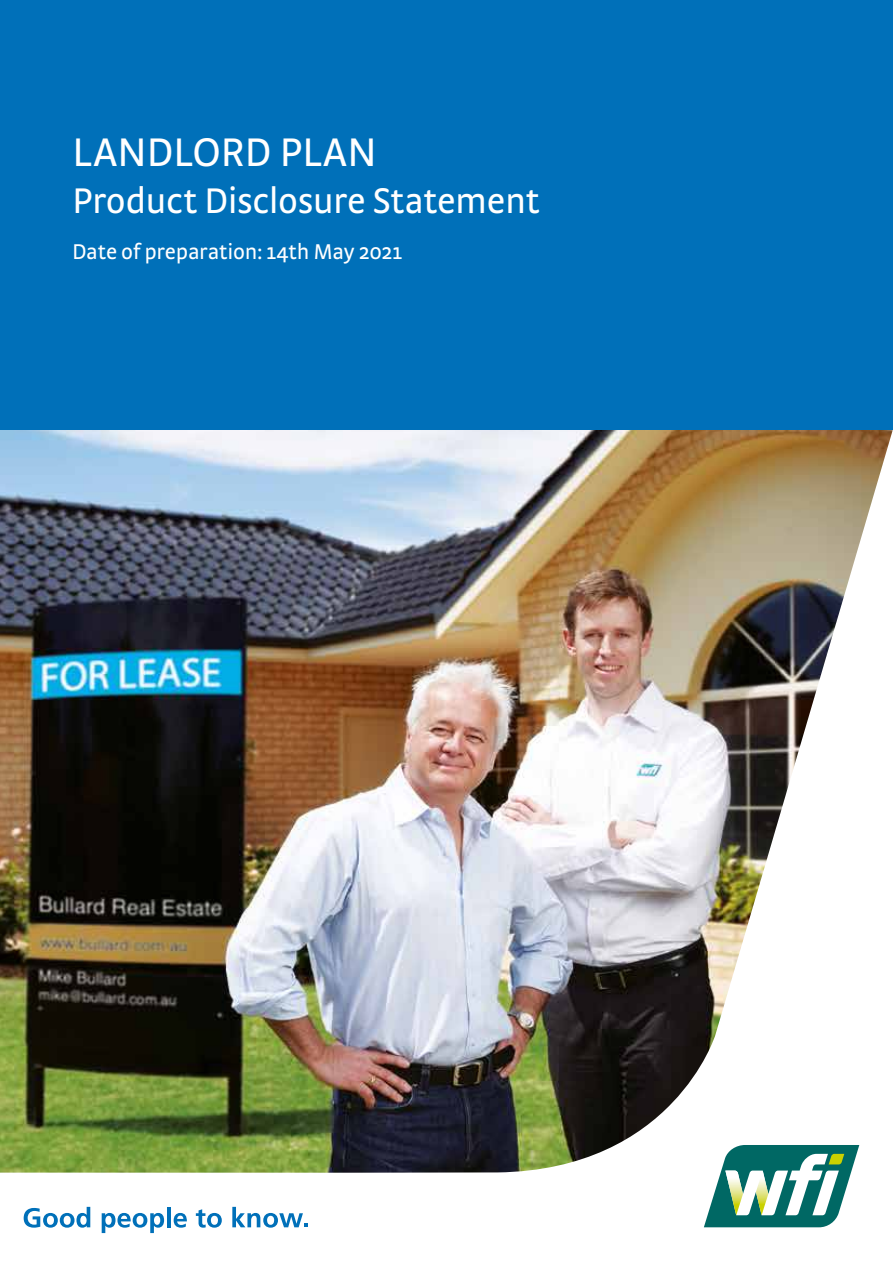
<style>
.page{position:relative;width:893px;height:1263px;background:#fff}
.page>*{position:absolute;margin:0;border:0;box-sizing:border-box;transform-origin:0 0}
.t1{font:42px "Strada OT";color:#fff}
.t2{font:37.5px "Strada OT";letter-spacing:-.015em;color:#fff}
.t3{font:22.5px "Strada OT";letter-spacing:-.01em;color:#fff}
</style>
<div class="page">
<img style="left:0;top:429px;width:893px;height:744px">
<div style="left:0;top:0;width:893px;height:429px;background:#0070b9"></div>
<svg style="left:704px;top:1145px;width:155px;height:82px"></svg>
<svg style="left:24px;top:1207px;width:66px;height:21px"></svg>
<svg style="left:102px;top:1213px;width:62px;height:20px"></svg>
<hr style="left:167px;top:1207px;width:4px;height:20px;background:#0070b9">
<svg style="left:174px;top:1213px;width:13px;height:15px"></svg>
<svg style="left:196px;top:1209px;width:26px;height:19px"></svg>
<svg style="left:232px;top:1207px;width:75px;height:21px"></svg>
<p class="t1" style="left:72px;top:128px;width:306px">LANDLORD PLAN</p>
<p class="t2" style="left:72px;top:179px;width:469px">Product Disclosure Statement</p>
<p class="t3" style="left:72px;top:239px;width:331px">Date of preparation: 14th May 2021</p>
</div>
